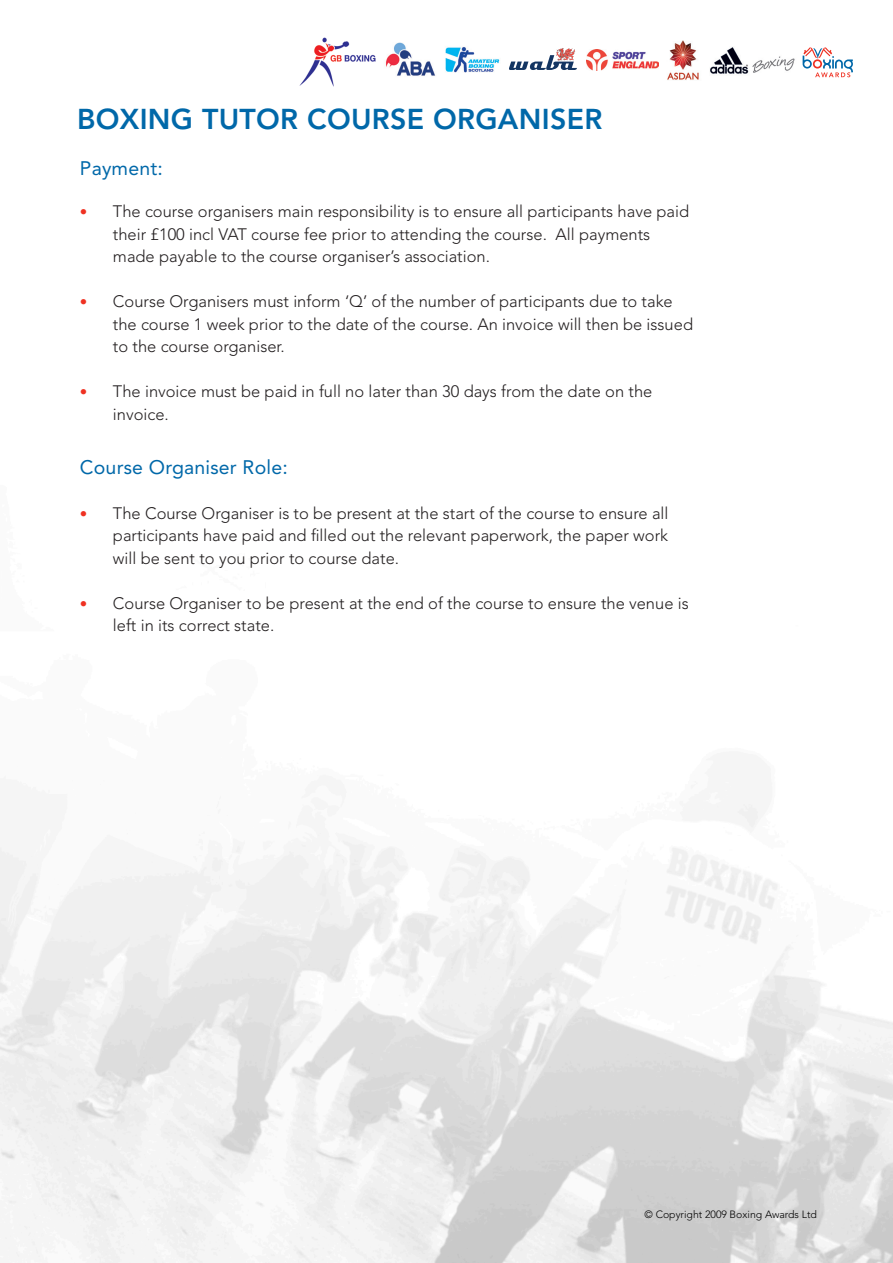
<style>
.page{position:relative;width:893px;height:1263px;background:#fff}
.page>*{position:absolute;margin:0;border:0;box-sizing:border-box;transform-origin:0 0}
.t1{font:800 28.5px "Avenir LT Std";letter-spacing:.01em;color:#0068a9}
.Paragraph_Style_1{font:19.5px "Avenir LT Std";letter-spacing:.01em;color:#0068a9}
.Paragraph_Style_1-2{font:300 16.5px/22.5px "Avenir LT Std";color:#231f20}
.t2{font:300 10.5px "Avenir LT Std";color:#000}
.s1{font-size:15px;color:#ef3122}
</style>
<div class="page">
<img style="left:0;top:42px;width:893px;height:1221px">
<img style="left:587px;top:49px;width:72px;height:22px">
<img style="left:664px;top:40px;width:38px;height:40px">
<img style="left:710px;top:47px;width:88px;height:29px">
<svg style="left:803px;top:47px;width:50px;height:30px"></svg>
<img style="left:440px;top:44px;width:62px;height:33px">
<svg style="left:509px;top:48px;width:68px;height:22px"></svg>
<img style="left:376px;top:43px;width:62px;height:38px">
<img style="left:299px;top:37px;width:76px;height:50px">
<h1 class="t1" style="left:77px;top:102px;width:527px">BOXING TUTOR COURSE ORGANISER</h1>
<p class="Paragraph_Style_1" style="left:80px;top:157px;width:85px">Payment:</p>
<p class="Paragraph_Style_1-2" style="left:113px;top:200px;width:578px;text-indent:-33px"><span class="s1">•</span> The course organisers main responsibility is to ensure all participants have paid their £100 incl VAT course fee prior to attending the course. All payments made payable to the course organiser’s association.</p>
<p class="Paragraph_Style_1-2" style="left:113px;top:290px;width:582px;text-indent:-33px"><span class="s1">•</span> Course Organisers must inform ‘Q’ of the number of participants due to take the course 1 week prior to the date of the course. An invoice will then be issued</p>
<p class="Paragraph_Style_1-2" style="left:113px;top:335px;width:173px">to the course organiser.</p>
<p class="Paragraph_Style_1-2" style="left:113px;top:380px;width:541px;text-indent:-33px"><span class="s1">•</span> The invoice must be paid in full no later than 30 days from the date on the invoice.</p>
<p class="Paragraph_Style_1" style="left:80px;top:456px;width:209px">Course Organiser Role:</p>
<p class="Paragraph_Style_1-2" style="left:113px;top:502px;width:557px;text-align:justify;text-indent:-33px"><span class="s1">•</span> The Course Organiser is to be present at the start of the course to ensure all participants have paid and filled out the relevant paperwork, the paper work will be sent to you prior to course date.</p>
<p class="Paragraph_Style_1-2" style="left:113px;top:592px;width:577px;text-indent:-33px"><span class="s1">•</span> Course Organiser to be present at the end of the course to ensure the venue is left in its correct state.</p>
<p class="t2" style="left:644px;top:1208px;width:174px">© Copyright 2009 Boxing Awards Ltd</p>
</div>
